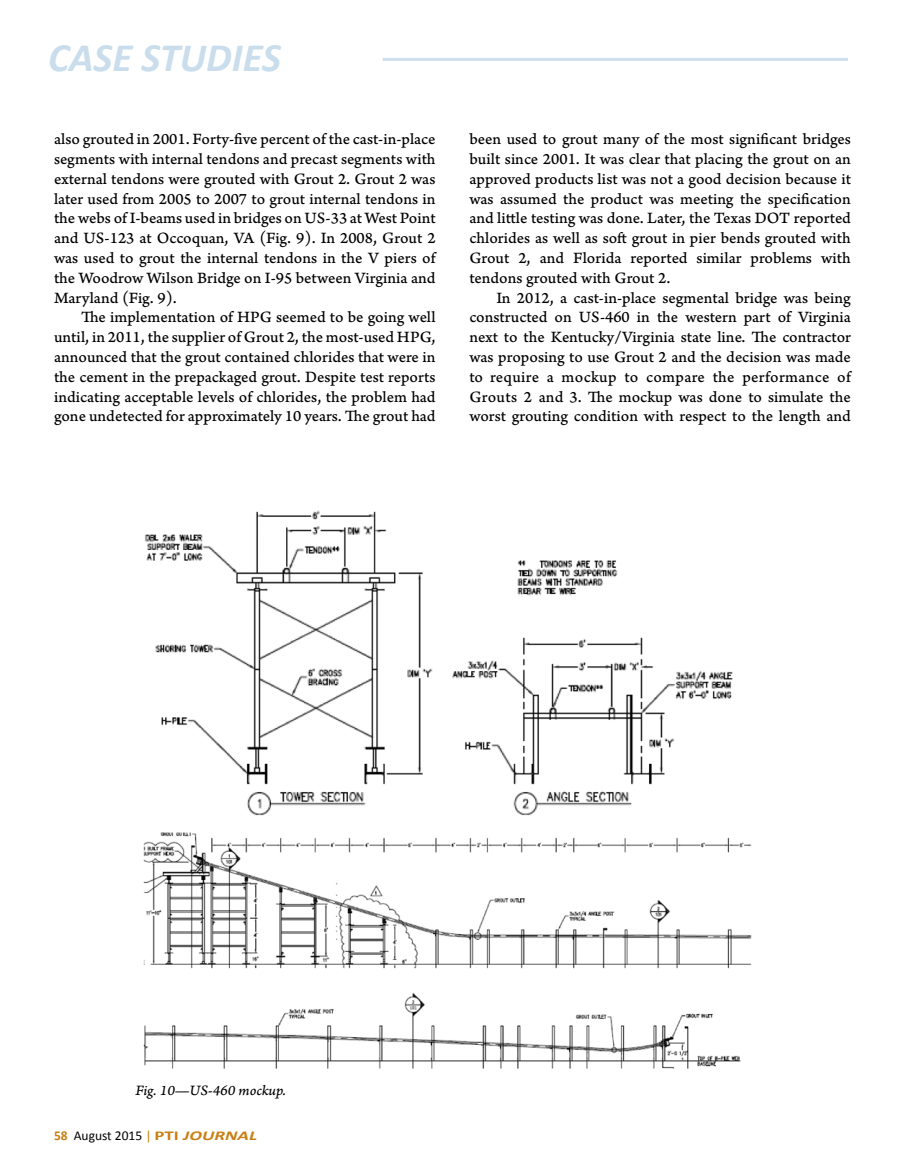
<style>
.page{position:relative;width:905px;height:1175px;background:#fff}
.page>*{position:absolute;margin:0;border:0;box-sizing:border-box;transform-origin:0 0}
.t1{font:italic 700 40.5px "Calibri";color:#c9ddec}
.t2{font:16.5px/19.8px "Arno Pro Caption";color:#000;text-align:justify}
.t3{font:15px "Arno Pro Italic Caption";letter-spacing:-.005em;color:#000}
.t4{font:13.5px "Calibri";color:#000}
.s1{font-weight:700;color:#c98014}
.s2{color:#c98014}
.s3{font-weight:700;font-style:italic;color:#c98014}
</style>
<div class="page">
<hr style="left:382px;top:58px;width:466px;height:3px;background:#d0e0ee">
<img style="left:143px;top:510px;width:609px;height:559px">
<h1 class="t1" style="left:48px;top:32px;width:234px">CASE STUDIES</h1>
<p class="t2" style="left:54px;top:130px;width:383px">also grouted in 2001. Forty-five percent of the cast-in-place segments with internal tendons and precast segments with external tendons were grouted with Grout 2. Grout 2 was later used from 2005 to 2007 to grout internal tendons in the webs of I-beams used in bridges on US-33 at West Point and US-123 at Occoquan, VA (Fig. 9). In 2008, Grout 2 was used to grout the internal tendons in the V piers of the Woodrow Wilson Bridge on I-95 between Virginia and Maryland (Fig. 9).</p>
<p class="t2" style="left:54px;top:308px;width:383px;text-indent:27px">The implementation of HPG seemed to be going well until, in 2011, the supplier of Grout 2, the most-used HPG, announced that the grout contained chlorides that were in the cement in the prepackaged grout. Despite test reports indicating acceptable levels of chlorides, the problem had gone undetected for approximately 10 years. The grout had</p>
<p class="t2" style="left:469px;top:130px;width:383px">been used to grout many of the most significant bridges built since 2001. It was clear that placing the grout on an approved products list was not a good decision because it was assumed the product was meeting the specification and little testing was done. Later, the Texas DOT reported chlorides as well as soft grout in pier bends grouted with Grout 2, and Florida reported similar problems with tendons grouted with Grout 2.</p>
<p class="t2" style="left:469px;top:288px;width:383px;text-indent:27px">In 2012, a cast-in-place segmental bridge was being constructed on US-460 in the western part of Virginia next to the Kentucky/Virginia state line. The contractor was proposing to use Grout 2 and the decision was made to require a mockup to compare the performance of Grouts 2 and 3. The mockup was done to simulate the worst grouting condition with respect to the length and</p>
<p class="t3" style="left:136px;top:1081px;width:152px">Fig. 10—US-460 mockup.</p>
<p class="t4" style="left:54px;top:1126px;width:204px"><span class="s1">58</span> August 2015 <span class="s2">|</span> <span class="s1">PTI</span> <span class="s3">JOURNAL</span></p>
</div>
